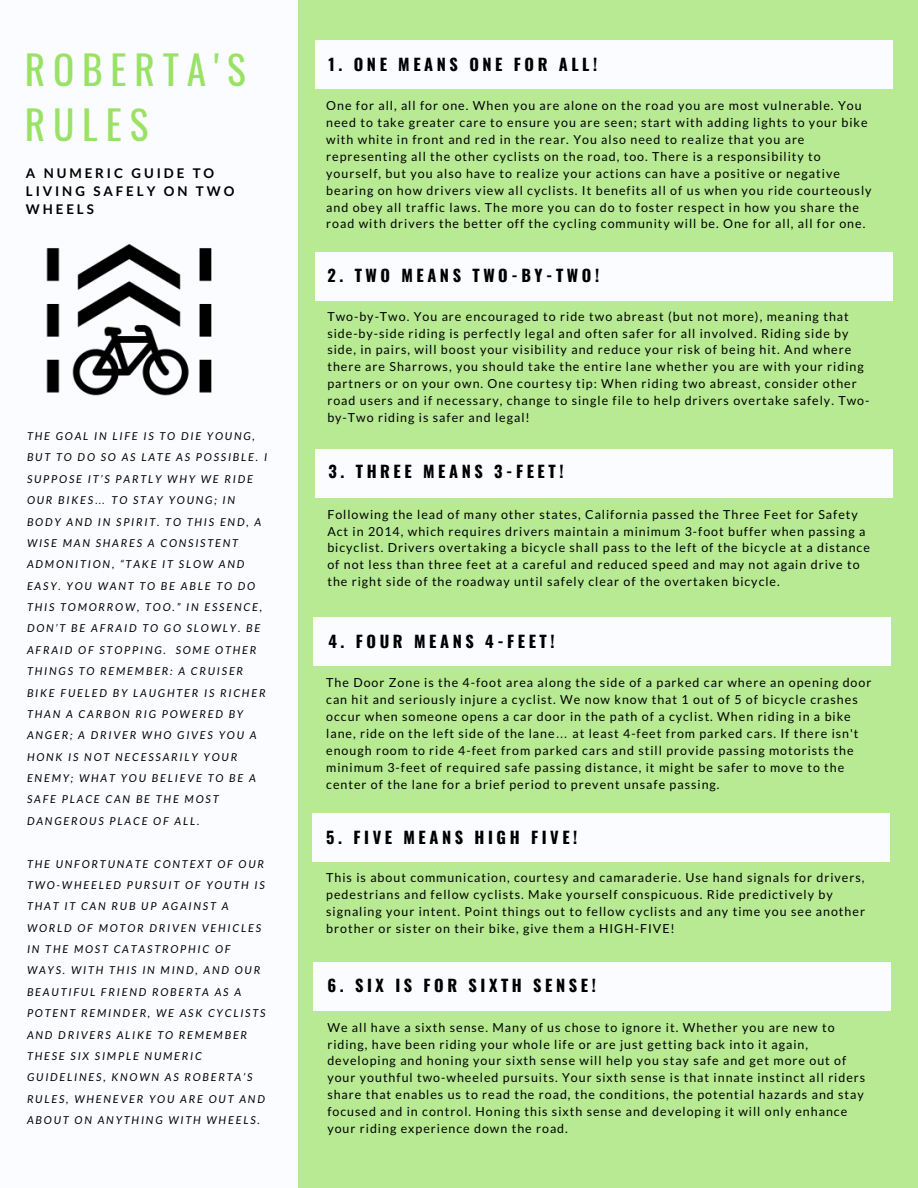
<style>
.page{position:relative;width:918px;height:1188px;background:#b7ea93}
.page>*{position:absolute;margin:0;border:0;box-sizing:border-box;transform-origin:0 0}
.t1{font:39.3px/55.2px "Oswald";letter-spacing:.2em;color:#99e265}
.t2{font:700 16.35px "Oswald";letter-spacing:.22em;color:#000}
.t3{font:700 13.35px/18px "Lato";letter-spacing:.22em;color:#000}
.t4{font:12.45px/16.8px "Lato";letter-spacing:.08em;color:#000}
.t5{font:italic 10.95px/21.3px "Lato";letter-spacing:.17em;color:#000}
.s1{font-family:"Liberation Sans"}
</style>
<div class="page">
<div style="left:0;top:0;width:298px;height:1188px;background:#fbfcff"></div>
<div style="left:315px;top:40px;width:577px;height:49px;background:#fbfcff"></div>
<div style="left:315px;top:252px;width:577px;height:48px;background:#fbfcff"></div>
<div style="left:315px;top:449px;width:577px;height:48px;background:#fbfcff"></div>
<div style="left:314px;top:618px;width:577px;height:48px;background:#fbfcff"></div>
<div style="left:313px;top:813px;width:577px;height:49px;background:#fbfcff"></div>
<div style="left:314px;top:962px;width:577px;height:48px;background:#fbfcff"></div>
<img style="left:46px;top:244px;width:166px;height:152px">
<h1 class="t1" style="left:25px;top:40px;width:222px">ROBERTA'S<br>RULES</h1>
<p class="t3" style="left:26px;top:164px;width:210px">A NUMERIC GUIDE TO<br>LIVING SAFELY ON TWO<br>WHEELS</p>
<p class="t5" style="left:27px;top:425px;width:242px">THE GOAL IN LIFE IS TO DIE YOUNG,<br>BUT TO DO SO AS LATE AS POSSIBLE. I<br>SUPPOSE IT’S PARTLY WHY WE RIDE<br>OUR BIKES<span class="s1">…</span> TO STAY YOUNG; IN<br>BODY AND IN SPIRIT. TO THIS END, A<br>WISE MAN SHARES A CONSISTENT<br>ADMONITION, “TAKE IT SLOW AND<br>EASY. YOU WANT TO BE ABLE TO DO<br>THIS TOMORROW, TOO.” IN ESSENCE,<br>DON’T BE AFRAID TO GO SLOWLY. BE<br>AFRAID OF STOPPING. SOME OTHER<br>THINGS TO REMEMBER: A CRUISER<br>BIKE FUELED BY LAUGHTER IS RICHER<br>THAN A CARBON RIG POWERED BY<br>ANGER; A DRIVER WHO GIVES YOU A<br>HONK IS NOT NECESSARILY YOUR<br>ENEMY; WHAT YOU BELIEVE TO BE A<br>SAFE PLACE CAN BE THE MOST<br>DANGEROUS PLACE OF ALL.</p>
<p class="t5" style="left:27px;top:853px;width:240px">THE UNFORTUNATE CONTEXT OF OUR<br>TWO-WHEELED PURSUIT OF YOUTH IS<br>THAT IT CAN RUB UP AGAINST A<br>WORLD OF MOTOR DRIVEN VEHICLES<br>IN THE MOST CATASTROPHIC OF<br>WAYS. WITH THIS IN MIND, AND OUR<br>BEAUTIFUL FRIEND ROBERTA AS A<br>POTENT REMINDER, WE ASK CYCLISTS<br>AND DRIVERS ALIKE TO REMEMBER<br>THESE SIX SIMPLE NUMERIC<br>GUIDELINES, KNOWN AS ROBERTA’S<br>RULES, WHENEVER YOU ARE OUT AND<br>ABOUT ON ANYTHING WITH WHEELS.</p>
<h2 class="t2" style="left:328px;top:51px;width:270px">1. ONE MEANS ONE FOR ALL!</h2>
<p class="t4" style="left:326px;top:97px;width:547px">One for all, all for one. When you are alone on the road you are most vulnerable. You need to take greater care to ensure you are seen; start with adding lights to your bike with white in front and red in the rear. You also need to realize that you are representing all the other cyclists on the road, too. There is a responsibility to yourself, but you also have to realize your actions can have a positive or negative bearing on how drivers view all cyclists. It benefits all of us when you ride courteously and obey all traffic laws. The more you can do to foster respect in how you share the road with drivers the better off the cycling community will be. One for all, all for one.</p>
<h2 class="t2" style="left:327px;top:263px;width:273px">2. TWO MEANS TWO-BY-TWO!</h2>
<p class="t4" style="left:327px;top:307px;width:544px">Two-by-Two. You are encouraged to ride two abreast (but not more), meaning that side-by-side riding is perfectly legal and often safer for all involved. Riding side by side, in pairs, will boost your visibility and reduce your risk of being hit. And where there are Sharrows, you should take the entire lane whether you are with your riding partners or on your own. One courtesy tip: When riding two abreast, consider other road users and if necessary, change to single file to help drivers overtake safely. Two&shy;by-Two riding is safer and legal!</p>
<h2 class="t2" style="left:328px;top:459px;width:237px">3. THREE MEANS 3-FEET!</h2>
<p class="t4" style="left:327px;top:505px;width:544px">Following the lead of many other states, California passed the Three Feet for Safety Act in 2014, which requires drivers maintain a minimum 3-foot buffer when passing a bicyclist. Drivers overtaking a bicycle shall pass to the left of the bicycle at a distance of not less than three feet at a careful and reduced speed and may not again drive to the right side of the roadway until safely clear of the overtaken bicycle.</p>
<h2 class="t2" style="left:328px;top:628px;width:228px">4. FOUR MEANS 4-FEET!</h2>
<p class="t4" style="left:326px;top:674px;width:547px">The Door Zone is the 4-foot area along the side of a parked car where an opening door can hit and seriously injure a cyclist. We now know that 1 out of 5 of bicycle crashes occur when someone opens a car door in the path of a cyclist. When riding in a bike lane, ride on the left side of the lane<span class="s1">…</span> at least 4-feet from parked cars. If there isn't enough room to ride 4-feet from parked cars and still provide passing motorists the minimum 3-feet of required safe passing distance, it might be safer to move to the center of the lane for a brief period to prevent unsafe passing.</p>
<h2 class="t2" style="left:326px;top:824px;width:253px">5. FIVE MEANS HIGH FIVE!</h2>
<p class="t4" style="left:326px;top:869px;width:540px">This is about communication, courtesy and camaraderie. Use hand signals for drivers, pedestrians and fellow cyclists. Make yourself conspicuous. Ride predictively by signaling your intent. Point things out to fellow cyclists and any time you see another brother or sister on their bike, give them a HIGH-FIVE!</p>
<h2 class="t2" style="left:327px;top:973px;width:270px">6. SIX IS FOR SIXTH SENSE!</h2>
<p class="t4" style="left:327px;top:1018px;width:539px">We all have a sixth sense. Many of us chose to ignore it. Whether you are new to riding, have been riding your whole life or are just getting back into it again, developing and honing your sixth sense will help you stay safe and get more out of your youthful two-wheeled pursuits. Your sixth sense is that innate instinct all riders share that enables us to read the road, the conditions, the potential hazards and stay focused and in control. Honing this sixth sense and developing it will only enhance your riding experience down the road.</p>
</div>
